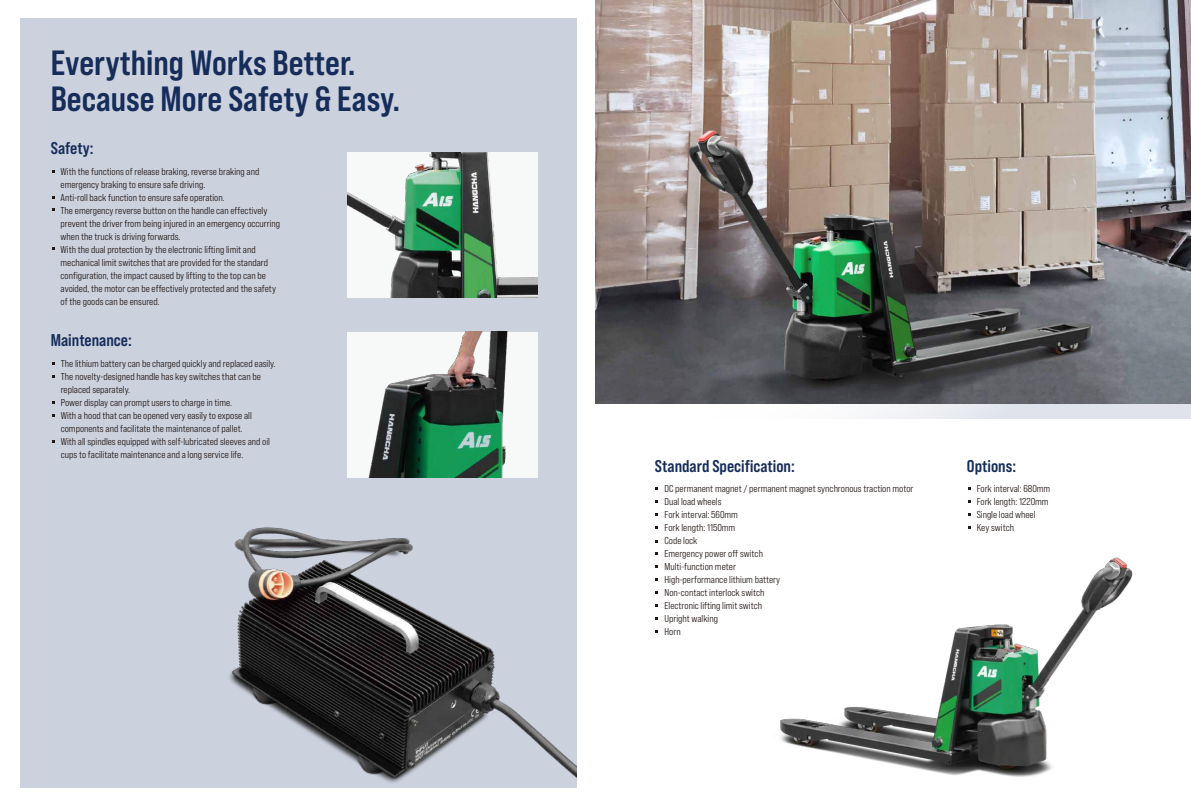
<style>
.page{position:relative;width:1191px;height:808px;background:#fff}
.page>*{position:absolute;margin:0;border:0;box-sizing:border-box;transform-origin:0 0}
.t1{font:35px/36px "Bebas Neue Pro Sm E Bd";color:#162c59}
.t2{font:17px "Bebas Neue Pro Sm E Bd";color:#162c59}
.t3{font:10px/13px "Bebas Neue Pro Sm E Md";color:#221815}
</style>
<div class="page">
<div style="left:610px;top:395px;width:581px;height:24px;background:linear-gradient(to right,#fff,#dadee7)"></div>
<div style="left:20px;top:18px;width:556px;height:769px;background:#cbd1dd"></div>
<img style="left:595px;top:0;width:596px;height:404px">
<img style="left:97px;top:474px;width:479px;height:314px">
<img style="left:347px;top:152px;width:190px;height:146px">
<img style="left:347px;top:332px;width:190px;height:145px">
<img style="left:780px;top:557px;width:353px;height:220px">
<h1 class="t1" style="left:51px;top:44px;width:351px">Everything Works Better.<br>Because More Safety &amp; Easy.</h1>
<h2 class="t2" style="left:51px;top:138px;width:44px">Safety:</h2>
<p class="t3" style="left:61px;top:164px;width:221px">With the functions of release braking, reverse braking and emergency braking to ensure safe driving.<br>Anti-roll back function to ensure safe operation.<br>The emergency reverse button on the handle can effectively prevent the driver from being injured in an emergency occurring when the truck is driving forwards.<br>With the dual protection by the electronic lifting limit and mechanical limit switches that are provided for the standard configuration, the impact caused by lifting to the top can be avoided, the motor can be effectively protected and the safety of the goods can be ensured.</p>
<h2 class="t2" style="left:51px;top:330px;width:83px">Maintenance:</h2>
<p class="t3" style="left:61px;top:357px;width:216px">The lithium battery can be charged quickly and replaced easily.<br>The novelty-designed handle has key switches that can be replaced separately.<br>Power display can prompt users to charge in time.<br>With a hood that can be opened very easily to expose all components and facilitate the maintenance of pallet.<br>With all spindles equipped with self-lubricated sleeves and oil cups to facilitate maintenance and a long service life.</p>
<h2 class="t2" style="left:655px;top:455px;width:141px">Standard Specification:</h2>
<p class="t3" style="left:664px;top:482px;width:250px">DC permanent magnet / permanent magnet synchronous traction motor<br>Dual load wheels<br>Fork interval: 560mm<br>Fork length: 1150mm<br>Code lock<br>Emergency power off switch<br>Multi-function meter<br>High-performance lithium battery<br>Non-contact interlock switch<br>Electronic lifting limit switch<br>Upright walking<br>Horn</p>
<h2 class="t2" style="left:967px;top:455px;width:51px">Options:</h2>
<p class="t3" style="left:976px;top:482px;width:75px">Fork interval: 680mm<br>Fork length: 1220mm<br>Single load wheel<br>Key switch</p>
</div>
